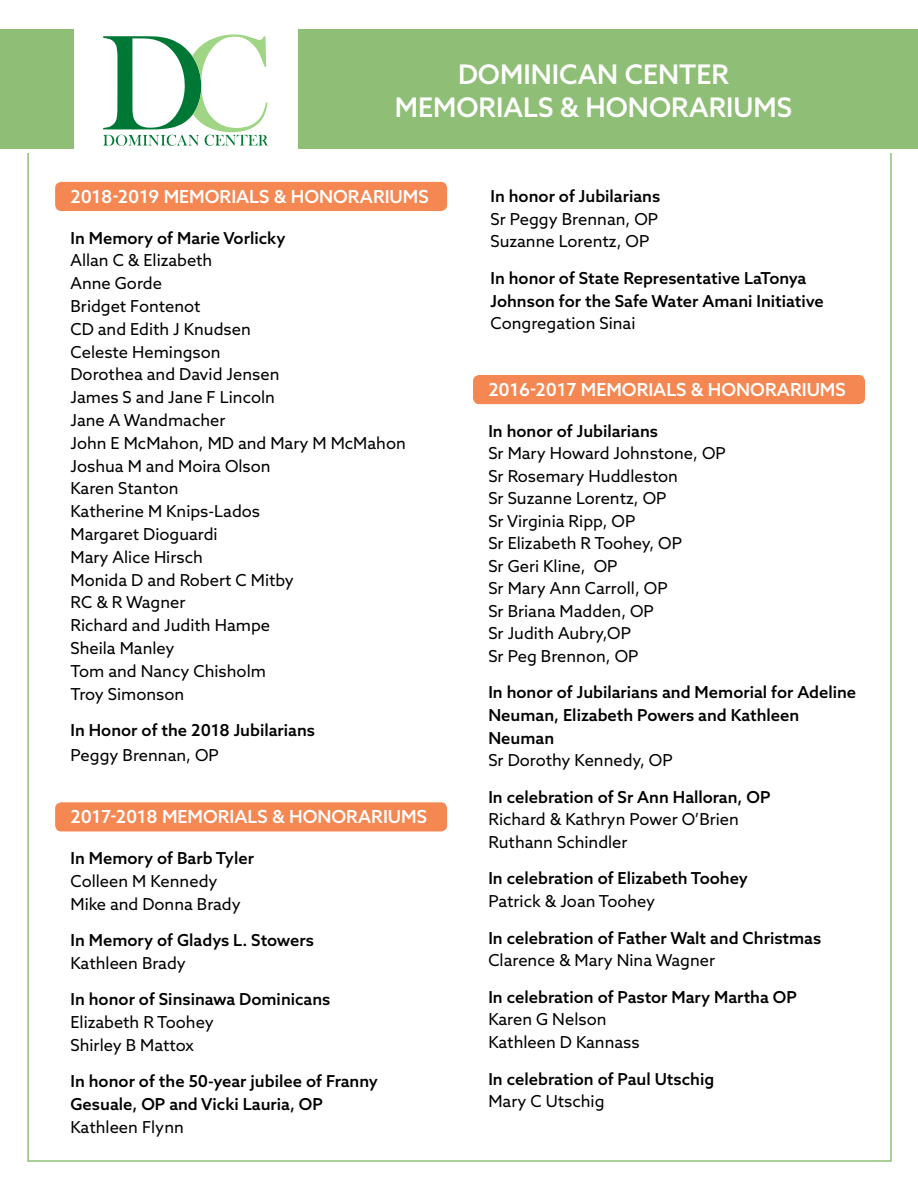
<style>
.page{position:relative;width:918px;height:1188px;background:#fff}
.page>*{position:absolute;margin:0;border:0;box-sizing:border-box;transform-origin:0 0}
.t1{font:500 27px/33px "Azo Sans";color:#fff;text-align:center}
.t2{font:500 18px "Azo Sans";color:#fff}
.t3{font:16.5px/22.8px "Azo Sans";color:#000}
.t4{font:500 16.5px/22.8px "Azo Sans";color:#000}
</style>
<div class="page">
<svg style="left:103px;top:34px;width:165px;height:112px"></svg>
<div style="left:299px;top:29px;width:619px;height:119px;background:#8fbe76"></div>
<div style="left:0;top:29px;width:73px;height:119px;background:#8fbe76"></div>
<div style="left:55px;top:182px;width:392px;height:29px;background:#f58752;border-radius:6px"></div>
<div style="left:55px;top:802px;width:392px;height:29px;background:#f58752;border-radius:6px"></div>
<div style="left:473px;top:375px;width:392px;height:29px;background:#f58752;border-radius:6px"></div>
<h1 class="t1" style="left:395px;top:58px;width:399px">DOMINICAN CENTER<br>MEMORIALS &amp; HONORARIUMS</h1>
<p class="t2" style="left:70px;top:185px;width:360px">2018-2019 MEMORIALS &amp; HONORARIUMS</p>
<p class="t4" style="left:70px;top:226px;width:217px">In Memory of Marie Vorlicky</p>
<p class="t3" style="left:70px;top:249px;width:337px">Allan C &amp; Elizabeth<br>Anne Gorde<br>Bridget Fontenot<br>CD and Edith J Knudsen<br>Celeste Hemingson<br>Dorothea and David Jensen<br>James S and Jane F Lincoln<br>Jane A Wandmacher<br>John E McMahon, MD and Mary M McMahon<br>Joshua M and Moira Olson<br>Karen Stanton<br>Katherine M Knips-Lados<br>Margaret Dioguardi<br>Mary Alice Hirsch<br>Monida D and Robert C Mitby<br>RC &amp; R Wagner<br>Richard and Judith Hampe<br>Sheila Manley<br>Tom and Nancy Chisholm<br>Troy Simonson</p>
<p class="t4" style="left:70px;top:718px;width:246px">In Honor of the 2018 Jubilarians</p>
<p class="t3" style="left:70px;top:743px;width:150px">Peggy Brennan, OP</p>
<p class="t2" style="left:70px;top:805px;width:358px">2017-2018 MEMORIALS &amp; HONORARIUMS</p>
<p class="t4" style="left:70px;top:847px;width:185px">In Memory of Barb Tyler</p>
<p class="t3" style="left:70px;top:869px;width:172px">Colleen M Kennedy<br>Mike and Donna Brady</p>
<p class="t4" style="left:70px;top:928px;width:245px">In Memory of Gladys L. Stowers</p>
<p class="t3" style="left:70px;top:951px;width:117px">Kathleen Brady</p>
<p class="t4" style="left:70px;top:988px;width:261px">In honor of Sinsinawa Dominicans</p>
<p class="t3" style="left:70px;top:1010px;width:145px">Elizabeth R Toohey<br>Shirley B Mattox</p>
<p class="t4" style="left:70px;top:1069px;width:309px">In honor of the 50-year jubilee of Franny<br>Gesuale, OP and Vicki Lauria, OP</p>
<p class="t3" style="left:70px;top:1115px;width:115px">Kathleen Flynn</p>
<p class="t4" style="left:490px;top:184px;width:171px">In honor of Jubilarians</p>
<p class="t3" style="left:490px;top:207px;width:169px">Sr Peggy Brennan, OP<br>Suzanne Lorentz, OP</p>
<p class="t4" style="left:490px;top:266px;width:335px">In honor of State Representative LaTonya<br>Johnson for the Safe Water Amani Initiative</p>
<p class="t3" style="left:490px;top:312px;width:146px">Congregation Sinai</p>
<p class="t2" style="left:488px;top:378px;width:359px">2016-2017 MEMORIALS &amp; HONORARIUMS</p>
<p class="t4" style="left:488px;top:419px;width:171px">In honor of Jubilarians</p>
<p class="t3" style="left:488px;top:442px;width:239px">Sr Mary Howard Johnstone, OP<br>Sr Rosemary Huddleston<br>Sr Suzanne Lorentz, OP<br>Sr Virginia Ripp, OP<br>Sr Elizabeth R Toohey, OP<br>Sr Geri Kline, OP<br>Sr Mary Ann Carroll, OP<br>Sr Briana Madden, OP<br>Sr Judith Aubry,OP<br>Sr Peg Brennon, OP</p>
<p class="t4" style="left:488px;top:681px;width:369px">In honor of Jubilarians and Memorial for Adeline<br>Neuman, Elizabeth Powers and Kathleen<br>Neuman</p>
<p class="t3" style="left:488px;top:749px;width:186px">Sr Dorothy Kennedy, OP</p>
<p class="t4" style="left:488px;top:785px;width:284px">In celebration of Sr Ann Halloran, OP</p>
<p class="t3" style="left:488px;top:808px;width:252px">Richard &amp; Kathryn Power O’Brien<br>Ruthann Schindler</p>
<p class="t4" style="left:488px;top:867px;width:261px">In celebration of Elizabeth Toohey</p>
<p class="t3" style="left:488px;top:890px;width:168px">Patrick &amp; Joan Toohey</p>
<p class="t4" style="left:488px;top:926px;width:334px">In celebration of Father Walt and Christmas</p>
<p class="t3" style="left:488px;top:949px;width:228px">Clarence &amp; Mary Nina Wagner</p>
<p class="t4" style="left:488px;top:985px;width:310px">In celebration of Pastor Mary Martha OP</p>
<p class="t3" style="left:488px;top:1008px;width:153px">Karen G Nelson<br>Kathleen D Kannass</p>
<p class="t4" style="left:488px;top:1067px;width:227px">In celebration of Paul Utschig</p>
<p class="t3" style="left:488px;top:1090px;width:118px">Mary C Utschig</p>
</div>
